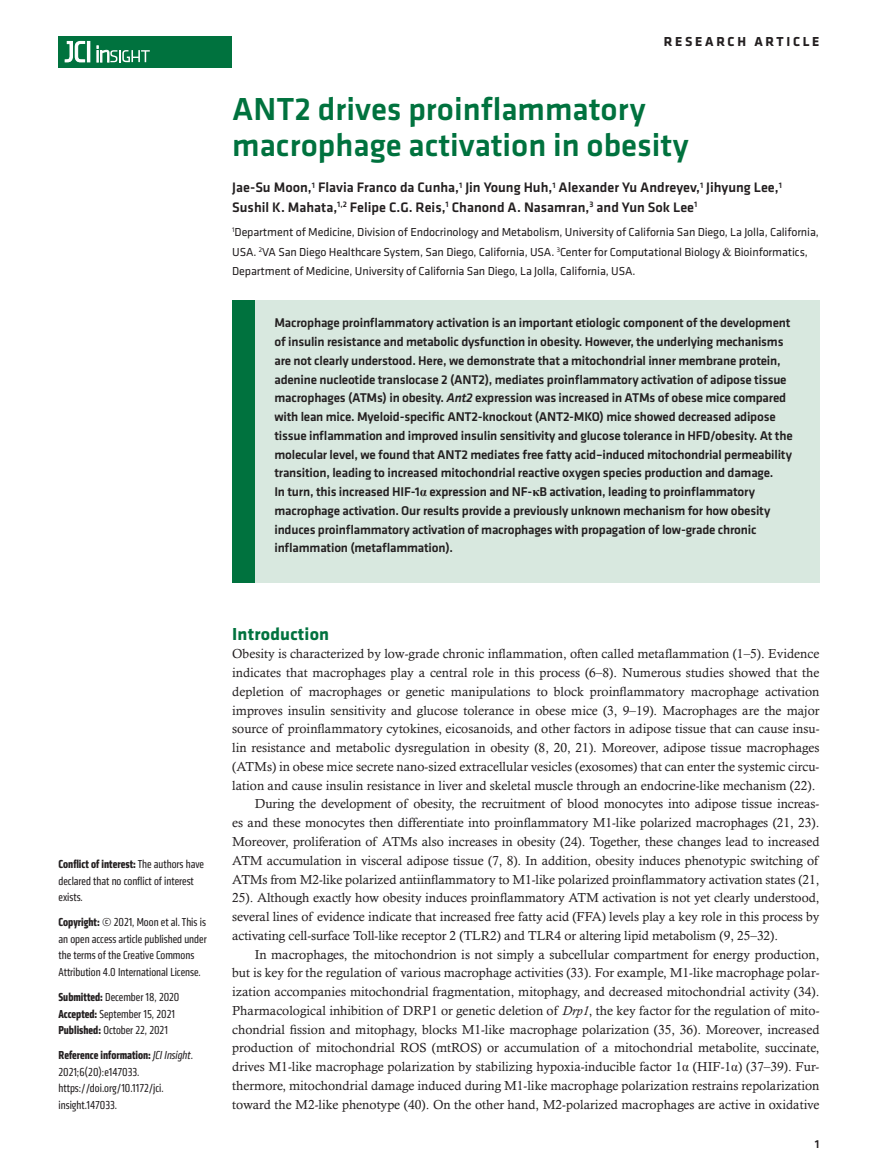
<style>
.page{position:relative;width:878px;height:1175px;background:#fff}
.page>*{position:absolute;margin:0;border:0;box-sizing:border-box;transform-origin:0 0}
.t1{font:500 33px/36px "Klavika Basic";color:#00723e}
.t2{font:700 18px "Klavika";letter-spacing:.01em;color:#00723e}
.t3{font:500 14.25px/19.5px "Klavika Basic";color:#231f20}
.t4{font:700 13.5px "Klavika Basic";letter-spacing:.2em;color:#231f20}
.t5{font:13.2px "Calisto MT Std";color:#231f20}
.t6{font:500 13.2px/18.8px "Klavika Basic";letter-spacing:-.015em;color:#231f20}
.t7{font:condensed 12px/16.5px "Klavika";color:#231f20}
.t8{font:12px/19.5px "Klavika";letter-spacing:-.01em;color:#231f20}
.t9{font:500 12px "Klavika Basic";color:#231f20}
.s1{font-family:"Times New Roman"}
.s2{font-style:italic}
.s3{font-family:"Times New Roman";font-weight:700}
.s4{font-weight:700}
</style>
<div class="page">
<div style="left:59px;top:36px;width:173px;height:31px;background:#00723e"></div>
<hr style="left:87px;top:41px;width:3px;height:21px;background:#fff">
<svg style="left:64px;top:41px;width:21px;height:22px"></svg>
<svg style="left:97px;top:46px;width:53px;height:16px"></svg>
<div style="left:232px;top:300px;width:587px;height:283px;background:#d8e8df"></div>
<div style="left:232px;top:300px;width:22px;height:283px;background:#00723e"></div>
<p class="t4" style="left:663px;top:32px;width:157px">RESEARCH ARTICLE</p>
<h1 class="t1" style="left:232px;top:91px;width:458px">ANT2 drives proinflammatory macrophage activation in obesity</h1>
<p class="t3" style="left:232px;top:178px;width:551px">Jae-Su Moon,<sup>1</sup> Flavia Franco da Cunha,<sup>1</sup> Jin Young Huh,<sup>1</sup> Alexander Yu Andreyev,<sup>1</sup> Jihyung Lee,<sup>1<br></sup>Sushil K. Mahata,<sup>1,2</sup> Felipe C.G. Reis,<sup>1</sup> Chanond A. Nasamran,<sup>3</sup> and Yun Sok Lee<sup>1</sup></p>
<p class="t8" style="left:232px;top:222px;width:588px"><sup>1</sup>Department of Medicine, Division of Endocrinology and Metabolism, University of California San Diego, La Jolla, California,<br>USA. <sup>2</sup>VA San Diego Healthcare System, San Diego, California, USA. <sup>3</sup>Center for Computational Biology <span class="s1">&amp;</span> Bioinformatics,<br>Department of Medicine, University of California San Diego, La Jolla, California, USA.</p>
<p class="t6" style="left:274px;top:313px;width:519px">Macrophage proinflammatory activation is an important etiologic component of the development of insulin resistance and metabolic dysfunction in obesity. However, the underlying mechanisms are not clearly understood. Here, we demonstrate that a mitochondrial inner membrane protein, adenine nucleotide translocase 2 (ANT2), mediates proinflammatory activation of adipose tissue macrophages (ATMs) in obesity. <span class="s2">Ant2</span> expression was increased in ATMs of obese mice compared with lean mice. Myeloid-specific ANT2-knockout (ANT2-MKO) mice showed decreased adipose tissue inflammation and improved insulin sensitivity and glucose tolerance in HFD/obesity. At the molecular level, we found that ANT2 mediates free fatty acid–induced mitochondrial permeability transition, leading to increased mitochondrial reactive oxygen species production and damage.<br>In turn, this increased HIF-1<span class="s3">α</span> expression and NF-<span class="s3">κ</span>B activation, leading to proinflammatory macrophage activation. Our results provide a previously unknown mechanism for how obesity induces proinflammatory activation of macrophages with propagation of low-grade chronic inflammation (metaflammation).</p>
<p class="t7" style="left:59px;top:856px;width:147px"><span class="s4">Conflict of interest:</span> The authors have declared that no conflict of interest exists.</p>
<p class="t7" style="left:59px;top:914px;width:150px"><span class="s4">Copyright:</span> © 2021, Moon et al. This is an open access article published under the terms of the Creative Commons Attribution 4.0 International License.</p>
<p class="t7" style="left:59px;top:988px;width:122px"><span class="s4">Submitted:</span> December 18, 2020<br><span class="s4">Accepted:</span> September 15, 2021<br><span class="s4">Published:</span> October 22, 2021</p>
<p class="t7" style="left:59px;top:1046px;width:136px"><span class="s4">Reference information:</span> <span class="s2">JCI Insight</span>.<br>2021;6(20):e147033. https://doi.org/10.1172/jci. insight.147033.</p>
<h2 class="t2" style="left:232px;top:620px;width:98px">Introduction</h2>
<p class="t5" style="left:232px;top:646px;width:588px">Obesity is characterized by low-grade chronic inflammation, often called metaflammation (1–5). Evidence</p>
<p class="t5" style="left:232px;top:665px;width:588px">indicates that macrophages play a central role in this process (6–8). Numerous studies showed that the</p>
<p class="t5" style="left:232px;top:683px;width:588px">depletion of macrophages or genetic manipulations to block proinflammatory macrophage activation</p>
<p class="t5" style="left:232px;top:702px;width:588px">improves insulin sensitivity and glucose tolerance in obese mice (3, 9–19). Macrophages are the major</p>
<p class="t5" style="left:232px;top:721px;width:588px">source of proinflammatory cytokines, eicosanoids, and other factors in adipose tissue that can cause insu-</p>
<p class="t5" style="left:232px;top:740px;width:588px">lin resistance and metabolic dysregulation in obesity (8, 20, 21). Moreover, adipose tissue macrophages</p>
<p class="t5" style="left:232px;top:759px;width:588px">(ATMs) in obese mice secrete nano-sized extracellular vesicles (exosomes) that can enter the systemic circu-</p>
<p class="t5" style="left:232px;top:777px;width:584px">lation and cause insulin resistance in liver and skeletal muscle through an endocrine-like mechanism (22).</p>
<p class="t5" style="left:255px;top:796px;width:566px">During the development of obesity, the recruitment of blood monocytes into adipose tissue increas-</p>
<p class="t5" style="left:232px;top:815px;width:588px">es and these monocytes then differentiate into proinflammatory M1-like polarized macrophages (21, 23).</p>
<p class="t5" style="left:232px;top:834px;width:588px">Moreover, proliferation of ATMs also increases in obesity (24). Together, these changes lead to increased</p>
<p class="t5" style="left:232px;top:852px;width:587px">ATM accumulation in visceral adipose tissue (7, 8). In addition, obesity induces phenotypic switching of</p>
<p class="t5" style="left:232px;top:871px;width:588px">ATMs from M2-like polarized antiinflammatory to M1-like polarized proinflammatory activation states (21,</p>
<p class="t5" style="left:232px;top:890px;width:588px">25). Although exactly how obesity induces proinflammatory ATM activation is not yet clearly understood,</p>
<p class="t5" style="left:232px;top:909px;width:588px">several lines of evidence indicate that increased free fatty acid (FFA) levels play a key role in this process by</p>
<p class="t5" style="left:232px;top:927px;width:547px">activating cell-surface Toll-like receptor 2 (TLR2) and TLR4 or altering lipid metabolism (9, 25–32).</p>
<p class="t5" style="left:255px;top:946px;width:566px">In macrophages, the mitochondrion is not simply a subcellular compartment for energy production,</p>
<p class="t5" style="left:232px;top:965px;width:588px">but is key for the regulation of various macrophage activities (33). For example, M1-like macrophage polar-</p>
<p class="t5" style="left:232px;top:984px;width:588px">ization accompanies mitochondrial fragmentation, mitophagy, and decreased mitochondrial activity (34).</p>
<p class="t5" style="left:232px;top:1002px;width:588px">Pharmacological inhibition of DRP1 or genetic deletion of <span class="s2">Drp1</span>, the key factor for the regulation of mito-</p>
<p class="t5" style="left:232px;top:1021px;width:588px">chondrial fission and mitophagy, blocks M1-like macrophage polarization (35, 36). Moreover, increased</p>
<p class="t5" style="left:232px;top:1040px;width:588px">production of mitochondrial ROS (mtROS) or accumulation of a mitochondrial metabolite, succinate,</p>
<p class="t5" style="left:232px;top:1059px;width:588px">drives M1-like macrophage polarization by stabilizing hypoxia-inducible factor 1<span class="s1">α</span> (HIF-1<span class="s1">α</span>) (37–39). Fur-</p>
<p class="t5" style="left:232px;top:1077px;width:588px">thermore, mitochondrial damage induced during M1-like macrophage polarization restrains repolarization</p>
<p class="t5" style="left:232px;top:1096px;width:588px">toward the M2-like phenotype (40). On the other hand, M2-polarized macrophages are active in oxidative</p>
<p class="t9" style="left:814px;top:1135px;width:6px">1</p>
</div>
